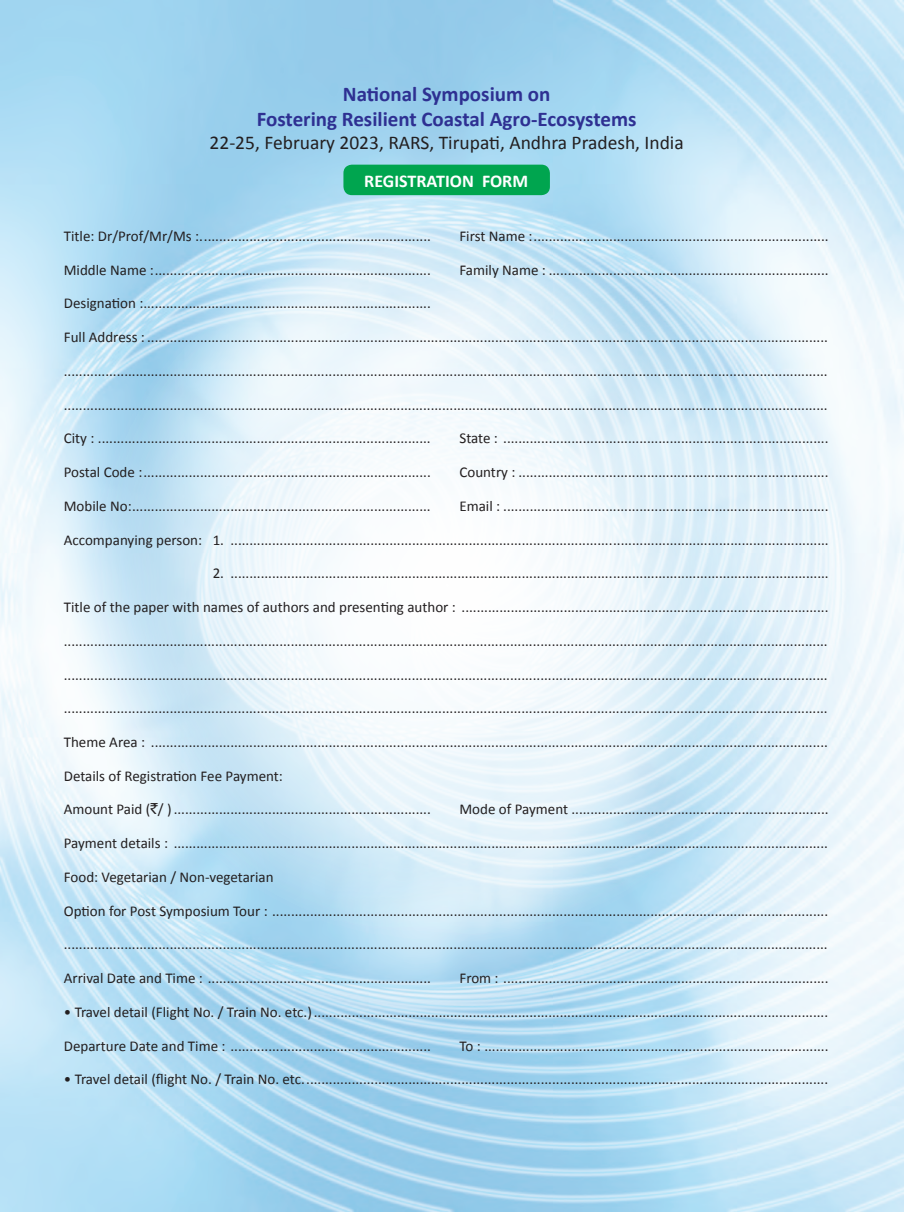
<style>
.page{position:relative;width:904px;height:1212px;background:#fff}
.page>*{position:absolute;margin:0;border:0;box-sizing:border-box;transform-origin:0 0}
.t1{font:700 21px/25.2px "Calibri";color:#2e3092;text-align:center}
.t2{font:19.5px "Calibri";color:#231f20}
.t3{font:700 18px "Calibri";color:#fff}
.t4{font:15px "Calibri";color:#231f20}
.s1{font-family:"Rupee Foradian"}
</style>
<div class="page">
<img style="left:0;top:0;width:904px;height:1212px">
<svg style="left:87px;top:225px;width:719px;height:719px"></svg>
<div style="left:343px;top:165px;width:207px;height:30px;background:#00a54f;border-radius:9px"></div>
<h1 class="t1" style="left:257px;top:81px;width:381px">National Symposium on<br>Fostering Resilient Coastal Agro-Ecosystems</h1>
<h2 class="t2" style="left:209px;top:131px;width:475px">22-25, February 2023, RARS, Tirupati, Andhra Pradesh, India</h2>
<p class="t3" style="left:364px;top:169px;width:165px">REGISTRATION FORM</p>
<p class="t4" style="left:64px;top:226px;width:368px">Title: Dr/Prof/Mr/Ms :.............................................................</p>
<p class="t4" style="left:459px;top:226px;width:370px">First Name :..............................................................................</p>
<p class="t4" style="left:64px;top:260px;width:368px">Middle Name :.........................................................................</p>
<p class="t4" style="left:459px;top:260px;width:370px">Family Name : ..........................................................................</p>
<p class="t4" style="left:64px;top:294px;width:368px">Designation :............................................................................</p>
<p class="t4" style="left:64px;top:328px;width:765px">Full Address : ....................................................................................................................................................................................</p>
<p class="t4" style="left:64px;top:361px;width:765px">..........................................................................................................................................................................................................</p>
<p class="t4" style="left:64px;top:395px;width:765px">..........................................................................................................................................................................................................</p>
<p class="t4" style="left:64px;top:429px;width:368px">City : ........................................................................................</p>
<p class="t4" style="left:459px;top:429px;width:370px">State : ......................................................................................</p>
<p class="t4" style="left:64px;top:463px;width:368px">Postal Code :............................................................................</p>
<p class="t4" style="left:459px;top:463px;width:370px">Country : ..................................................................................</p>
<p class="t4" style="left:64px;top:496px;width:368px">Mobile No:...............................................................................</p>
<p class="t4" style="left:459px;top:496px;width:370px">Email : ......................................................................................</p>
<p class="t4" style="left:64px;top:530px;width:766px">Accompanying person: 1. ..............................................................................................................................................................</p>
<p class="t4" style="left:213px;top:564px;width:617px">2. ..............................................................................................................................................................</p>
<p class="t4" style="left:64px;top:597px;width:766px">Title of the paper with names of authors and presenting author : .................................................................................................</p>
<p class="t4" style="left:64px;top:631px;width:765px">..........................................................................................................................................................................................................</p>
<p class="t4" style="left:64px;top:665px;width:765px">..........................................................................................................................................................................................................</p>
<p class="t4" style="left:64px;top:699px;width:765px">..........................................................................................................................................................................................................</p>
<p class="t4" style="left:64px;top:732px;width:765px">Theme Area : ...................................................................................................................................................................................</p>
<p class="t4" style="left:64px;top:766px;width:221px">Details of Registration Fee Payment:</p>
<p class="t4" style="left:64px;top:800px;width:368px">Amount Paid (<span class="s1">`</span>/ )....................................................................</p>
<p class="t4" style="left:459px;top:800px;width:371px">Mode of Payment ....................................................................</p>
<p class="t4" style="left:64px;top:834px;width:765px">Payment details : .............................................................................................................................................................................</p>
<p class="t4" style="left:64px;top:867px;width:211px">Food: Vegetarian / Non-vegetarian</p>
<p class="t4" style="left:64px;top:901px;width:765px">Option for Post Symposium Tour : ...................................................................................................................................................</p>
<p class="t4" style="left:64px;top:935px;width:765px">..........................................................................................................................................................................................................</p>
<p class="t4" style="left:64px;top:969px;width:368px">Arrival Date and Time : ...........................................................</p>
<p class="t4" style="left:459px;top:969px;width:370px">From : ......................................................................................</p>
<p class="t4" style="left:64px;top:1002px;width:765px">• Travel detail (Flight No. / Train No. etc.)........................................................................................................................................</p>
<p class="t4" style="left:64px;top:1036px;width:368px">Departure Date and Time : .....................................................</p>
<p class="t4" style="left:459px;top:1036px;width:370px">To : ...........................................................................................</p>
<p class="t4" style="left:64px;top:1070px;width:765px">• Travel detail (flight No. / Train No. etc...........................................................................................................................................</p>
</div>
